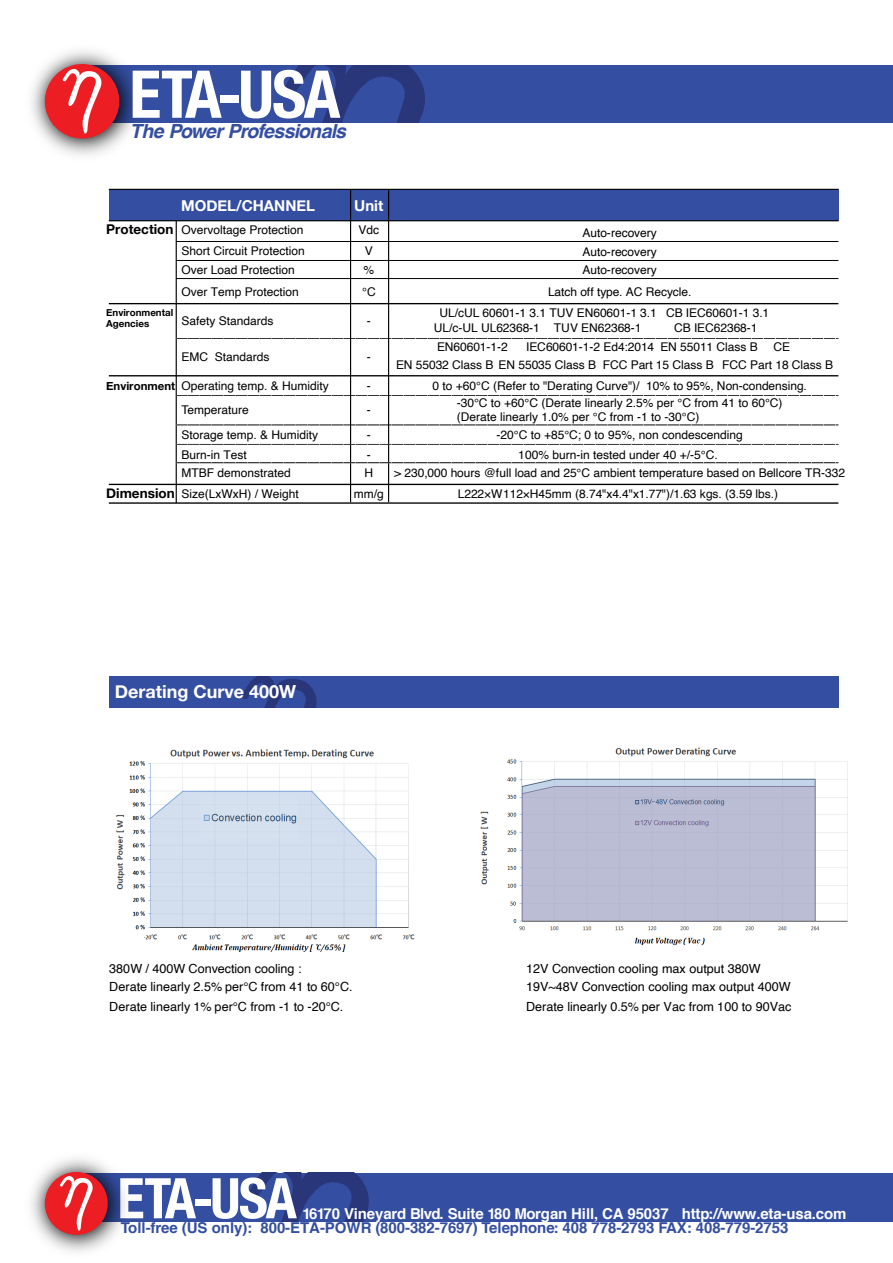
<style>
.page{position:relative;width:893px;height:1263px;background:#fff}
.page>*{position:absolute;margin:0;border:0;box-sizing:border-box;transform-origin:0 0}
.t1{font:700 condensed 66px "Helvetica Neue";letter-spacing:-.035em;color:#fff}
.t2{font:700 condensed 56.1px "Helvetica Neue";letter-spacing:-.035em;color:#fff}
.t3{font:italic 700 19.5px "Helvetica";letter-spacing:-.04em;color:#344ea1}
.t4{font:700 18px "Helvetica Neue";color:#fff}
.t5{font:700 15px "Helvetica";letter-spacing:-.005em;color:#344ea1}
.t6{font:700 15px "Helvetica";letter-spacing:-.01em;color:#fff}
.t7{font:700 15px "Helvetica Neue";color:#fff}
.t8{font:700 13.5px "Helvetica Neue";color:#000}
.t9{font:12.6px/18.9px "Helvetica";color:#000}
.t10{font:12px/18.3px "Helvetica";color:#000}
.t11{font:700 11.4px "Helvetica Neue";color:#000}
.t12{font:700 9.75px/11.7px "Helvetica Neue";color:#000}
</style>
<div class="page">
<hr style="left:176px;top:189px;width:1px;height:314px;background:#000">
<div style="left:75px;top:1173px;width:817px;height:48px;background:#344ea1"></div>
<svg style="left:249px;top:1173px;width:120px;height:48px"></svg>
<img style="left:31px;top:1158px;width:133px;height:94px">
<div style="left:45px;top:1172px;width:63px;height:63px;background:#ec1e24;border-radius:50%"></div>
<svg style="left:60px;top:1175px;width:34px;height:56px"></svg>
<div style="left:88px;top:65px;width:804px;height:58px;background:#344ea1"></div>
<svg style="left:284px;top:65px;width:141px;height:58px"></svg>
<img style="left:31px;top:50px;width:145px;height:140px">
<div style="left:45px;top:64px;width:74px;height:74px;background:#ec1e24;border-radius:50%"></div>
<svg style="left:63px;top:68px;width:40px;height:66px"></svg>
<div style="left:109px;top:189px;width:729px;height:32px;background:#344ea1"></div>
<hr style="left:109px;top:220px;width:729px;height:1px;background:#000">
<hr style="left:176px;top:260px;width:662px;height:1px;background:#000">
<hr style="left:176px;top:278px;width:662px;height:1px;background:#000">
<hr style="left:109px;top:303px;width:729px;height:1px;background:#000">
<hr style="left:176px;top:338px;width:662px;height:1px;background:#bfbfbf">
<hr style="left:109px;top:375px;width:729px;height:1px;background:#000">
<hr style="left:176px;top:395px;width:662px;height:1px;background:#bfbfbf">
<hr style="left:176px;top:425px;width:662px;height:1px;background:#bfbfbf">
<hr style="left:109px;top:484px;width:729px;height:1px;background:#000">
<hr style="left:388px;top:189px;width:1px;height:313px;background:#000">
<hr style="left:350px;top:189px;width:1px;height:313px;background:#000">
<hr style="left:109px;top:502px;width:729px;height:2px;background:#000">
<hr style="left:176px;top:462px;width:662px;height:1px;background:#bfbfbf">
<hr style="left:176px;top:444px;width:662px;height:1px;background:#bfbfbf">
<hr style="left:109px;top:189px;width:729px;height:1px;background:#000">
<div style="left:109px;top:676px;width:729px;height:32px;background:#344ea1"></div>
<hr style="left:176px;top:241px;width:662px;height:1px;background:#000">
<svg style="left:241px;top:676px;width:76px;height:32px"></svg>
<img style="left:480px;top:747px;width:368px;height:199px">
<img style="left:116px;top:749px;width:299px;height:203px">
<h1 class="t1" style="left:129px;top:39px;width:212px">ETA-USA</h1>
<h3 class="t3" style="left:130px;top:115px;width:218px">The Power Professionals</h3>
<p class="t7" style="left:181px;top:194px;width:135px">MODEL/CHANNEL</p>
<p class="t7" style="left:354px;top:194px;width:31px">Unit</p>
<p class="t8" style="left:106px;top:219px;width:69px">Protection</p>
<p class="t12" style="left:106px;top:307px;width:68px">Environmental<br>Agencies</p>
<p class="t10" style="left:181px;top:221px;width:124px">Overvoltage Protection</p>
<p class="t10" style="left:181px;top:242px;width:125px">Short Circuit Protection</p>
<p class="t10" style="left:181px;top:260px;width:119px;line-height:21.5px">Over Load Protection<br>Over Temp Protection</p>
<p class="t10" style="left:181px;top:312px;width:94px">Safety Standards</p>
<p class="t10" style="left:181px;top:348px;width:90px">EMC Standards</p>
<p class="t10" style="left:358px;top:221px;width:22px">Vdc</p>
<p class="t10" style="left:362px;top:260px;width:15px;line-height:21.5px">% °C</p>
<p class="t10" style="left:365px;top:242px;width:10px">V</p>
<p class="t10" style="left:367px;top:312px;width:5px">-</p>
<p class="t10" style="left:367px;top:348px;width:5px">-</p>
<p class="t10" style="left:582px;top:224px;width:76px;text-align:justify">Auto-recovery Auto-recovery Auto-recovery</p>
<p class="t10" style="left:439px;top:304px;width:219px">UL/cUL 60601-1 3.1 TUV EN60601-1 3.1</p>
<p class="t10" style="left:437px;top:338px;width:72px">EN60601-1-2</p>
<p class="t10" style="left:548px;top:283px;width:145px">Latch off type. AC Recycle.</p>
<p class="t10" style="left:666px;top:304px;width:105px">CB IEC60601-1 3.1</p>
<p class="t10" style="left:660px;top:338px;width:99px">EN 55011 Class B</p>
<p class="t10" style="left:554px;top:319px;width:89px">TUV EN62368-1</p>
<p class="t10" style="left:674px;top:319px;width:85px">CB IEC62368-1</p>
<p class="t10" style="left:602px;top:356px;width:232px">FCC Part 15 Class B FCC Part 18 Class B</p>
<p class="t10" style="left:434px;top:319px;width:108px">UL/c-UL UL62368-1</p>
<p class="t10" style="left:396px;top:356px;width:201px">EN 55032 Class B EN 55035 Class B</p>
<p class="t10" style="left:773px;top:338px;width:18px">CE</p>
<p class="t10" style="left:526px;top:338px;width:130px">IEC60601-1-2 Ed4:2014</p>
<p class="t10" style="left:181px;top:377px;width:149px">Operating temp. &amp; Humidity</p>
<p class="t10" style="left:181px;top:426px;width:138px">Storage temp. &amp; Humidity</p>
<p class="t11" style="left:106px;top:377px;width:70px">Environment</p>
<p class="t10" style="left:181px;top:401px;width:69px">Temperature</p>
<p class="t10" style="left:181px;top:446px;width:111px">Burn-in Test<br>MTBF demonstrated</p>
<p class="t10" style="left:181px;top:485px;width:119px">Size(LxWxH) / Weight</p>
<p class="t8" style="left:106px;top:482px;width:70px">Dimension</p>
<p class="t10" style="left:367px;top:377px;width:5px">-</p>
<p class="t10" style="left:367px;top:401px;width:5px">-</p>
<p class="t10" style="left:367px;top:426px;width:5px;line-height:19.4px">- -</p>
<p class="t10" style="left:364px;top:464px;width:10px">H</p>
<p class="t10" style="left:354px;top:485px;width:31px">mm/g</p>
<p class="t10" style="left:432px;top:377px;width:376px">0 to +60°C (Refer to "Derating Curve")/ 10% to 95%, Non-condensing.</p>
<p class="t10" style="left:496px;top:426px;width:248px">-20°C to +85°C; 0 to 95%, non condescending</p>
<p class="t10" style="left:394px;top:464px;width:452px">&gt; 230,000 hours @full load and 25°C ambient temperature based on Bellcore TR-332</p>
<p class="t10" style="left:457px;top:396px;width:327px;line-height:14.4px">-30°C to +60°C (Derate linearly 2.5% per °C from 41 to 60°C) (Derate linearly 1.0% per °C from -1 to -30°C)</p>
<p class="t10" style="left:518px;top:446px;width:201px">100% burn-in tested under 40 +/-5°C.</p>
<p class="t10" style="left:458px;top:485px;width:322px">L222×W112×H45mm (8.74"x4.4"x1.77")/1.63 kgs. (3.59 lbs.)</p>
<h3 class="t4" style="left:115px;top:678px;width:183px">Derating Curve 400W</h3>
<p class="t9" style="left:109px;top:959px;width:245px">380W / 400W Convection cooling :<br>Derate linearly 2.5% per°C from 41 to 60°C.<br>Derate linearly 1% per°C from -1 to -20°C.</p>
<p class="t9" style="left:526px;top:960px;width:266px;line-height:18.3px">12V Convection cooling max output 380W<br>19V~48V Convection cooling max output 400W</p>
<p class="t9" style="left:526px;top:997px;width:267px">Derate linearly 0.5% per Vac from 100 to 90Vac</p>
<h2 class="t2" style="left:117px;top:1152px;width:181px">ETA-USA</h2>
<p class="t6" style="left:302px;top:1202px;width:545px">16170 Vineyard Blvd. Suite 180 Morgan Hill, CA 95037 http://www.eta-usa.com</p>
<p class="t5" style="left:121px;top:1216px;width:669px">Toll-free (US only): 800-ETA-POWR (800-382-7697) Telephone: 408 778-2793 FAX: 408-779-2753</p>
</div>
